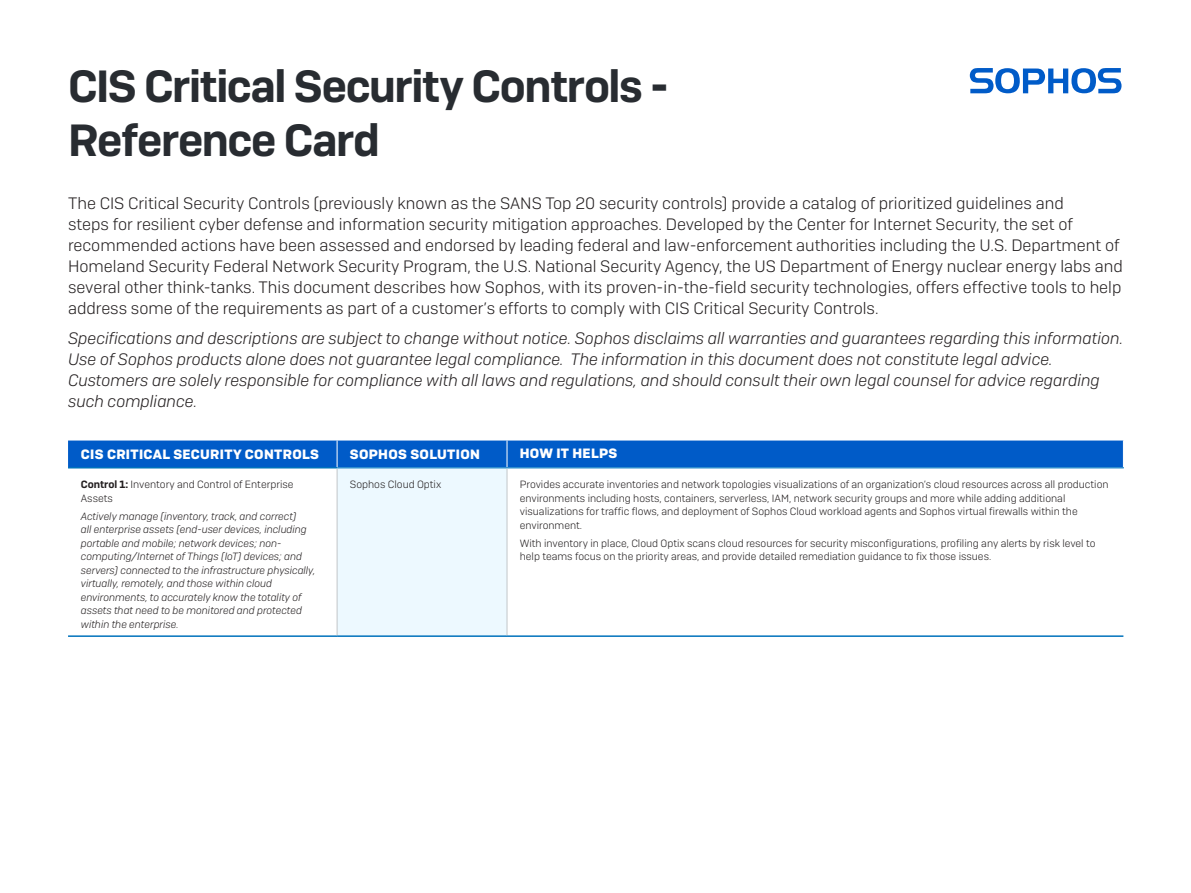
<style>
.page{position:relative;width:1191px;height:893px;background:#fff}
.page>*{position:absolute;margin:0;border:0;box-sizing:border-box;transform-origin:0 0}
.Title_3{font:600 45px/54px "Sophos Sans";letter-spacing:-.03em;color:#282c31}
.Subheading_2{font:300 16.5px/21px "Sophos Sans";color:#231f20}
.Subheading_2-2{font:italic 300 16.5px/21px "Sophos Sans";color:#231f20}
.Subhead{font:700 13.5px "Sophos Sans";letter-spacing:.025em;color:#fff}
.Table_Body_Copy{font:300 10.5px/13.5px "Sophos Sans";color:#231f20}
.Table_Body_Copy-2{font:italic 300 10.5px/13.5px "Sophos Sans";color:#231f20}
.s1{font-weight:600}
</style>
<div class="page">
<svg style="left:969px;top:68px;width:152px;height:25px"></svg>
<div style="left:337px;top:468px;width:170px;height:168px;background:#edf9ff"></div>
<hr style="left:68px;top:635px;width:269px;height:2px;background:#0072bc">
<hr style="left:337px;top:468px;width:1px;height:167px;background:#c2c6c9">
<hr style="left:337px;top:635px;width:170px;height:2px;background:#0072bc">
<hr style="left:506px;top:468px;width:1px;height:167px;background:#c2c6c9">
<hr style="left:507px;top:635px;width:616px;height:2px;background:#0072bc">
<div style="left:68px;top:441px;width:1056px;height:27px;background:#005bc8"></div>
<p class="Title_3" style="left:68px;top:59px;width:602px">CIS Critical Security Controls -<br>Reference Card</p>
<p class="Subheading_2" style="left:68px;top:193px;width:1056px">The CIS Critical Security Controls (previously known as the SANS Top 20 security controls) provide a catalog of prioritized guidelines and<br>steps for resilient cyber defense and information security mitigation approaches. Developed by the Center for Internet Security, the set of recommended actions have been assessed and endorsed by leading federal and law-enforcement authorities including the U.S. Department of Homeland Security Federal Network Security Program, the U.S. National Security Agency, the US Department of Energy nuclear energy labs and several other think-tanks. This document describes how Sophos, with its proven-in-the-field security technologies, offers effective tools to help address some of the requirements as part of a customer’s efforts to comply with CIS Critical Security Controls.</p>
<p class="Subheading_2-2" style="left:68px;top:327px;width:1056px">Specifications and descriptions are subject to change without notice. Sophos disclaims all warranties and guarantees regarding this information.<br>Use of Sophos products alone does not guarantee legal compliance. The information in this document does not constitute legal advice.<br>Customers are solely responsible for compliance with all laws and regulations, and should consult their own legal counsel for advice regarding such compliance.</p>
<p class="Subhead" style="left:81px;top:446px;width:240px">CIS CRITICAL SECURITY CONTROLS</p>
<p class="Subhead" style="left:350px;top:446px;width:132px">SOPHOS SOLUTION</p>
<p class="Subhead" style="left:520px;top:445px;width:99px">HOW IT HELPS</p>
<p class="Table_Body_Copy" style="left:81px;top:478px;width:214px"><span class="s1">Control 1:</span> Inventory and Control of Enterprise<br>Assets</p>
<p class="Table_Body_Copy-2" style="left:81px;top:509px;width:236px">Actively manage (inventory, track, and correct)<br>all enterprise assets (end-user devices, including portable and mobile; network devices; non&shy;computing/Internet of Things (IoT) devices; and servers) connected to the infrastructure physically, virtually, remotely, and those within cloud environments, to accurately know the totality of assets that need to be monitored and protected within the enterprise.</p>
<p class="Table_Body_Copy" style="left:350px;top:478px;width:93px">Sophos Cloud Optix</p>
<p class="Table_Body_Copy" style="left:520px;top:478px;width:590px">Provides accurate inventories and network topologies visualizations of an organization’s cloud resources across all production environments including hosts, containers, serverless, IAM, network security groups and more while adding additional visualizations for traffic flows, and deployment of Sophos Cloud workload agents and Sophos virtual firewalls within the environment.</p>
<p class="Table_Body_Copy" style="left:520px;top:536px;width:577px">With inventory in place, Cloud Optix scans cloud resources for security misconfigurations, profiling any alerts by risk level to help teams focus on the priority areas, and provide detailed remediation guidance to fix those issues.</p>
</div>
